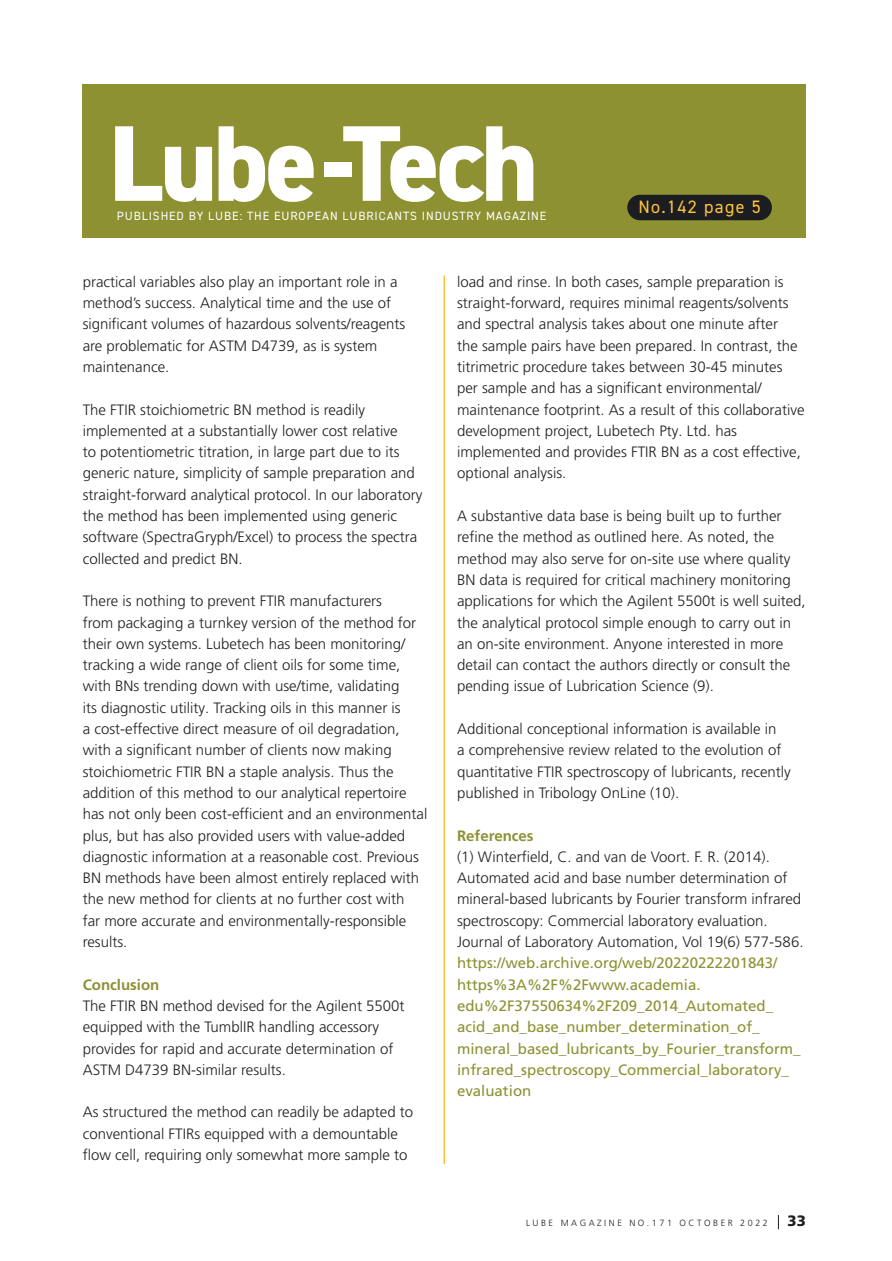
<style>
.page{position:relative;width:892px;height:1261px;background:#fff}
.page>*{position:absolute;margin:0;border:0;box-sizing:border-box;transform-origin:0 0}
.t1{font:800 108px "DIN2014";letter-spacing:-.03em;color:#fff}
.t2{font:18px "DIN2014";letter-spacing:.075em;color:#fec23d}
.t3{font:300 15px/21.3px "Frutiger LT Pro";color:#231f20}
.t4{font:15px/21.3px "Frutiger LT Pro";color:#8d9132}
.t5{font:700 15px "Frutiger LT Pro";color:#8d9132}
.t6{font:900 15px "Frutiger LT Pro";color:#231f20}
.t7{font:12px "DIN2014";letter-spacing:.075em;color:#fff}
.t8{font:300 9px "Frutiger LT Pro";letter-spacing:.28em;color:#231f20}
.s1{color:#8d9132}
</style>
<div class="page">
<div style="left:83px;top:84px;width:723px;height:153px;background:#8d9132"></div>
<div style="left:627px;top:195px;width:144px;height:25px;background:#1c1d20;border-radius:13px"></div>
<hr style="left:443px;top:276px;width:2px;height:888px;background:#fec23d">
<svg style="left:778px;top:1215px;width:1px;height:14px"></svg>
<p class="t1" style="left:109px;top:92px;width:431px">Lube<span class="s1">-</span>Tech</p>
<p class="t7" style="left:117px;top:208px;width:431px">PUBLISHED BY LUBE: THE EUROPEAN LUBRICANTS INDUSTRY MAGAZINE</p>
<p class="t2" style="left:638px;top:195px;width:124px">No.142 page 5</p>
<p class="t3" style="left:83px;top:271px;width:324px">practical variables also play an important role in a method’s success. Analytical time and the use of significant volumes of hazardous solvents/reagents are problematic for ASTM D4739, as is system maintenance.</p>
<p class="t3" style="left:83px;top:399px;width:341px">The FTIR stoichiometric BN method is readily implemented at a substantially lower cost relative<br>to potentiometric titration, in large part due to its generic nature, simplicity of sample preparation and straight-forward analytical protocol. In our laboratory the method has been implemented using generic software (SpectraGryph/Excel) to process the spectra collected and predict BN.</p>
<p class="t3" style="left:83px;top:591px;width:346px">There is nothing to prevent FTIR manufacturers<br>from packaging a turnkey version of the method for their own systems. Lubetech has been monitoring/ tracking a wide range of client oils for some time, with BNs trending down with use/time, validating<br>its diagnostic utility. Tracking oils in this manner is<br>a cost-effective direct measure of oil degradation, with a significant number of clients now making stoichiometric FTIR BN a staple analysis. Thus the addition of this method to our analytical repertoire has not only been cost-efficient and an environmental plus, but has also provided users with value-added diagnostic information at a reasonable cost. Previous BN methods have been almost entirely replaced with the new method for clients at no further cost with<br>far more accurate and environmentally-responsible results.</p>
<p class="t5" style="left:83px;top:976px;width:78px">Conclusion</p>
<p class="t3" style="left:83px;top:995px;width:323px">The FTIR BN method devised for the Agilent 5500t equipped with the TumblIR handling accessory provides for rapid and accurate determination of ASTM D4739 BN-similar results.</p>
<p class="t3" style="left:83px;top:1102px;width:332px">As structured the method can readily be adapted to conventional FTIRs equipped with a demountable flow cell, requiring only somewhat more sample to</p>
<p class="t3" style="left:457px;top:271px;width:349px">load and rinse. In both cases, sample preparation is straight-forward, requires minimal reagents/solvents and spectral analysis takes about one minute after<br>the sample pairs have been prepared. In contrast, the titrimetric procedure takes between 30-45 minutes per sample and has a significant environmental/ maintenance footprint. As a result of this collaborative development project, Lubetech Pty. Ltd. has implemented and provides FTIR BN as a cost effective, optional analysis.</p>
<p class="t3" style="left:457px;top:505px;width:350px">A substantive data base is being built up to further refine the method as outlined here. As noted, the method may also serve for on-site use where quality BN data is required for critical machinery monitoring applications for which the Agilent 5500t is well suited, the analytical protocol simple enough to carry out in an on-site environment. Anyone interested in more detail can contact the authors directly or consult the pending issue of Lubrication Science (9).</p>
<p class="t3" style="left:457px;top:718px;width:335px">Additional conceptional information is available in<br>a comprehensive review related to the evolution of quantitative FTIR spectroscopy of lubricants, recently published in Tribology OnLine (10).</p>
<p class="t5" style="left:457px;top:826px;width:78px">References</p>
<p class="t3" style="left:457px;top:846px;width:348px">(1) Winterfield, C. and van de Voort. F. R. (2014).<br>Automated acid and base number determination of mineral-based lubricants by Fourier transform infrared spectroscopy: Commercial laboratory evaluation.<br>Journal of Laboratory Automation, Vol 19(6) 577-586.</p>
<p class="t4" style="left:457px;top:953px;width:345px">https://web.archive.org/web/20220222201843/ https%3A%2F%2Fwww.academia. edu%2F37550634%2F209_2014_Automated_ acid_and_base_number_determination_of_ mineral_based_lubricants_by_Fourier_transform_ infrared_spectroscopy_Commercial_laboratory_ evaluation</p>
<p class="t8" style="left:526px;top:1218px;width:243px">LUBE MAGAZINE NO.171 OCTOBER 2022</p>
<p class="t6" style="left:787px;top:1212px;width:20px">33</p>
</div>
